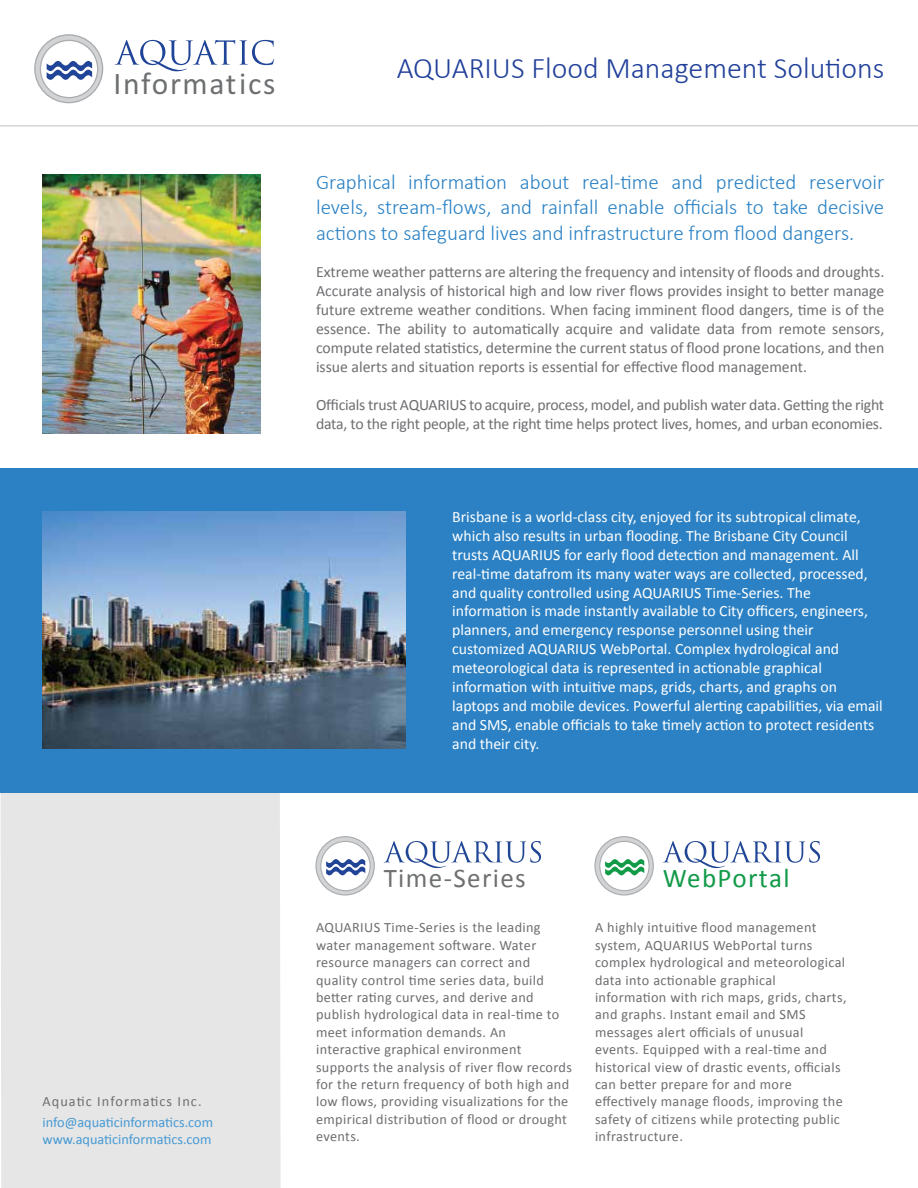
<style>
.page{position:relative;width:918px;height:1188px;background:#fff}
.page>*{position:absolute;margin:0;border:0;box-sizing:border-box;transform-origin:0 0}
.t1{font:31.5px "Calibri";letter-spacing:.05em;color:#6d6f71}
.t2{font:300 30px "Calibri";color:#21409a}
.t3{font:27.15px "Calibri";letter-spacing:.05em;color:#6e7072}
.t4{font:27.15px "Calibri";letter-spacing:.05em;color:#119a48}
.t5{font:300 21px/25.2px "Calibri";color:#2981c4;text-align:justify}
.t6{font:15.75px/18.9px "Calibri";color:#fff}
.t7{font:15.75px/18.9px "Calibri";letter-spacing:-.015em;color:#6d6e71;text-align:justify}
.t8{font:14.25px/17.4px "Calibri";letter-spacing:.025em;color:#6d6e71}
.t9{font:14.25px/17.1px "Calibri";color:#4599d4}
.t10{font:14.25px "Calibri";letter-spacing:.075em;color:#6d6e71}
</style>
<div class="page">
<hr style="left:0;top:125px;width:918px;height:2px;background:#d1d3d4">
<div style="left:0;top:792px;width:281px;height:396px;background:#e6e6e6"></div>
<div style="left:0;top:468px;width:918px;height:324px;background:#2b81c4"></div>
<img style="left:42px;top:511px;width:364px;height:238px">
<svg style="left:34px;top:34px;width:69px;height:69px"></svg>
<svg style="left:115px;top:40px;width:159px;height:31px"></svg>
<svg style="left:316px;top:837px;width:58px;height:58px"></svg>
<div style="left:315px;top:836px;width:60px;height:60px;border:1px solid #abadb0;border-radius:50%"></div>
<div style="left:321px;top:841px;width:49px;height:50px;background:#fff;border-radius:50%"></div>
<div style="left:320px;top:841px;width:51px;height:50px;border:1px solid #abadb0;border-radius:50%"></div>
<svg style="left:326px;top:859px;width:39px;height:17px"></svg>
<svg style="left:384px;top:841px;width:157px;height:27px"></svg>
<img style="left:42px;top:175px;width:219px;height:259px">
<svg style="left:663px;top:841px;width:157px;height:27px"></svg>
<svg style="left:595px;top:837px;width:58px;height:58px"></svg>
<div style="left:594px;top:836px;width:60px;height:60px;border:1px solid #abadb0;border-radius:50%"></div>
<div style="left:600px;top:841px;width:49px;height:50px;background:#fff;border-radius:50%"></div>
<div style="left:599px;top:841px;width:51px;height:50px;border:1px solid #abadb0;border-radius:50%"></div>
<svg style="left:605px;top:859px;width:39px;height:17px"></svg>
<h1 class="t1" style="left:114px;top:64px;width:163px">Informat ics</h1>
<h2 class="t2" style="left:397px;top:49px;width:489px">AQUARIUS Flood Management Solutions</h2>
<h3 class="t5" style="left:316px;top:169px;width:570px">Graphical information about real-time and predicted reservoir levels, stream-flows, and rainfall enable officials to take decisive actions to safeguard lives and infrastructure from flood dangers.</h3>
<p class="t7" style="left:316px;top:263px;width:570px">Extreme weather patterns are altering the frequency and intensity of floods and droughts.<br>Accurate analysis of historical high and low river flows provides insight to better manage future extreme weather conditions. When facing imminent flood dangers, time is of the essence. The ability to automatically acquire and validate data from remote sensors, compute related statistics, determine the current status of flood prone locations, and then issue alerts and situation reports is essential for effective flood management.</p>
<p class="t7" style="left:316px;top:395px;width:570px">Officials trust AQUARIUS to acquire, process, model, and publish water data. Getting the right data, to the right people, at the right time helps protect lives, homes, and urban economies.</p>
<p class="t6" style="left:452px;top:507px;width:432px">Brisbane is a world-class city, enjoyed for its subtropical climate, which also results in urban flooding. The Brisbane City Council trusts AQUARIUS for early flood detection and management. All real-time datafrom its many water ways are collected, processed, and quality controlled using AQUARIUS Time-Series. The information is made instantly available to City officers, engineers, planners, and emergency response personnel using their customized AQUARIUS WebPortal. Complex hydrological and meteorological data is represented in actionable graphical information with intuitive maps, grids, charts, and graphs on laptops and mobile devices. Powerful alerting capabilities, via email and SMS, enable officials to take timely action to protect residents and their city.</p>
<p class="t10" style="left:42px;top:1092px;width:161px">Aquatic Informatics Inc.</p>
<p class="t9" style="left:42px;top:1114px;width:172px">info@aquaticinformatics.com www.aquaticinformatics.com</p>
<h3 class="t3" style="left:384px;top:861px;width:144px">Time-Series</h3>
<h3 class="t4" style="left:663px;top:861px;width:128px">WebPortal</h3>
<p class="t8" style="left:316px;top:919px;width:258px">AQUARIUS Time-Series is the leading water management software. Water resource managers can correct and quality control time series data, build better rating curves, and derive and publish hydrological data in real-time to meet information demands. An interactive graphical environment supports the analysis of river flow records for the return frequency of both high and low flows, providing visualizations for the empirical distribution of flood or drought events.</p>
<p class="t8" style="left:595px;top:919px;width:253px">A highly intuitive flood management system, AQUARIUS WebPortal turns complex hydrological and meteorological data into actionable graphical information with rich maps, grids, charts, and graphs. Instant email and SMS messages alert officials of unusual events. Equipped with a real-time and historical view of drastic events, officials can better prepare for and more effectively manage floods, improving the safety of citizens while protecting public infrastructure.</p>
</div>
